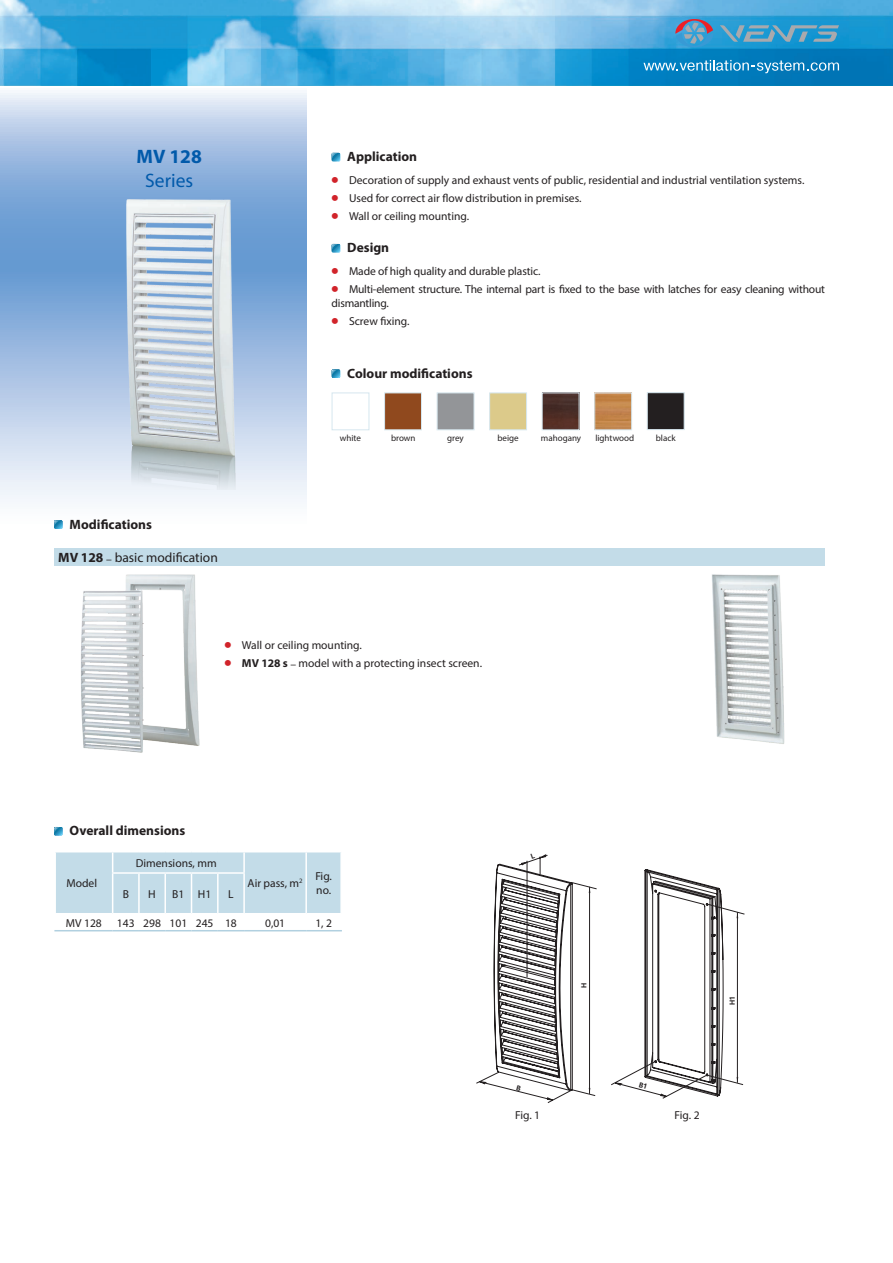
<style>
.page{position:relative;width:893px;height:1263px;background:#fff}
.page>*{position:absolute;margin:0;border:0;box-sizing:border-box;transform-origin:0 0}
.t1{font:19.5px "Myriad Pro";color:#015aaa}
.t2{font:700 19.5px "Myriad Pro";color:#015aaa}
.t3{font:700 13.5px "Myriad Pro";color:#231f20}
.t4{font:13.5px "Myriad Pro";color:#231f20}
.t5{font:11.55px "Myriad Pro";color:#231f20}
.t6{font:11.55px/13.8px "Myriad Pro";letter-spacing:-.02em;color:#231f20}
.t7{font:9px "Myriad Pro";color:#231f20}
.t8{font:700 7.35px "Free Set C";color:#231f20}
.s1{font-weight:700}
.s2{font-family:"Free Set C";font-weight:700;font-size:17.4px;color:#d1232a}
</style>
<div class="page">
<svg style="left:0;top:85px;width:306px;height:481px"></svg>
<img style="left:0;top:0;width:893px;height:85px">
<svg style="left:643px;top:60px;width:196px;height:13px;background:#3a98ca"></svg>
<svg style="left:720px;top:25px;width:119px;height:17px;background:#559fc2"></svg>
<svg style="left:675px;top:19px;width:38px;height:28px"></svg>
<svg style="left:54px;top:827px;width:8px;height:8px"></svg>
<svg style="left:54px;top:852px;width:287px;height:79px"></svg>
<hr style="left:244px;top:930px;width:62px;height:1px;background:#b1d0e0">
<hr style="left:306px;top:930px;width:36px;height:1px;background:#b1d0e0">
<svg style="left:332px;top:153px;width:8px;height:8px"></svg>
<svg style="left:332px;top:244px;width:8px;height:8px"></svg>
<div style="left:54px;top:548px;width:771px;height:17px;background:#c3dce8"></div>
<img style="left:70px;top:197px;width:214px;height:292px">
<svg style="left:332px;top:369px;width:8px;height:9px"></svg>
<img style="left:81px;top:574px;width:119px;height:179px">
<img style="left:712px;top:574px;width:73px;height:170px">
<svg style="left:495px;top:864px;width:227px;height:40px"></svg>
<svg style="left:54px;top:520px;width:8px;height:9px"></svg>
<div style="left:332px;top:392px;width:37px;height:38px;border:1px solid #d6e7ef"></div>
<div style="left:384px;top:392px;width:38px;height:38px;background:#90491e;border:1px solid #d6e7ef"></div>
<div style="left:437px;top:392px;width:37px;height:38px;background:#939598;border:1px solid #d6e7ef"></div>
<div style="left:489px;top:392px;width:38px;height:38px;background:#dcca8a;border:1px solid #d6e7ef"></div>
<img style="left:544px;top:394px;width:33px;height:34px">
<img style="left:596px;top:394px;width:34px;height:34px">
<div style="left:594px;top:392px;width:38px;height:38px;border:1px solid #d6e7ef"></div>
<div style="left:647px;top:392px;width:38px;height:38px;background:#231f20;border:1px solid #d6e7ef"></div>
<svg style="left:519px;top:854px;width:29px;height:21px"></svg>
<svg style="left:476px;top:882px;width:121px;height:221px"></svg>
<svg style="left:611px;top:904px;width:134px;height:194px"></svg>
<h1 class="t2" style="left:137px;top:144px;width:67px">MV 128</h1>
<h1 class="t1" style="left:145px;top:168px;width:50px">Series</h1>
<p class="t3" style="left:70px;top:515px;width:84px">Modifications</p>
<p class="t4" style="left:58px;top:549px;width:161px"><span class="s1">MV 128</span> <sub>–</sub> basic modification</p>
<p class="t3" style="left:347px;top:148px;width:71px">Application</p>
<p class="t5" style="left:332px;top:173px;width:474px"><span class="s2">•</span> Decoration of supply and exhaust vents of public, residential and industrial ventilation systems.</p>
<p class="t5" style="left:332px;top:191px;width:251px"><span class="s2">•</span> Used for correct air flow distribution in premises.</p>
<p class="t5" style="left:332px;top:209px;width:139px"><span class="s2">•</span> Wall or ceiling mounting.</p>
<p class="t3" style="left:347px;top:239px;width:43px">Design</p>
<p class="t5" style="left:332px;top:264px;width:210px"><span class="s2">•</span> Made of high quality and durable plastic.</p>
<p class="t6" style="left:332px;top:282px;width:495px"><span class="s2">•</span> Multi-element structure. The internal part is fixed to the base with latches for easy cleaning without dismantling.</p>
<p class="t5" style="left:332px;top:314px;width:79px"><span class="s2">•</span> Screw fixing.</p>
<p class="t3" style="left:347px;top:364px;width:127px">Colour modifications</p>
<p class="t7" style="left:340px;top:433px;width:23px">white</p>
<p class="t7" style="left:391px;top:433px;width:26px">brown</p>
<p class="t7" style="left:447px;top:433px;width:18px">grey</p>
<p class="t7" style="left:497px;top:433px;width:23px">beige</p>
<p class="t7" style="left:541px;top:433px;width:42px">mahogany</p>
<p class="t7" style="left:595px;top:433px;width:40px">lightwood</p>
<p class="t7" style="left:656px;top:433px;width:21px">black</p>
<p class="t5" style="left:225px;top:638px;width:139px"><span class="s2">•</span> Wall or ceiling mounting.</p>
<p class="t5" style="left:225px;top:656px;width:259px"><span class="s2">•</span> <span class="s1">MV 128 s</span> – model with a protecting insect screen.</p>
<p class="t3" style="left:70px;top:822px;width:117px">Overall dimensions</p>
<p class="t5" style="left:136px;top:856px;width:82px">Dimensions, mm</p>
<p class="t5" style="left:66px;top:876px;width:32px">Model</p>
<p class="t5" style="left:123px;top:887px;width:8px">В</p>
<p class="t5" style="left:148px;top:887px;width:9px">H</p>
<p class="t5" style="left:172px;top:887px;width:41px">B1 H1</p>
<p class="t5" style="left:228px;top:887px;width:7px">L</p>
<p class="t5" style="left:248px;top:876px;width:86px">Air pass, m<sup>2</sup> Fig.</p>
<p class="t5" style="left:316px;top:883px;width:16px">no.</p>
<p class="t5" style="left:66px;top:915px;width:37px">MV 128</p>
<p class="t5" style="left:117px;top:915px;width:121px">143 298 101 245 18</p>
<p class="t5" style="left:265px;top:915px;width:22px">0,01</p>
<p class="t5" style="left:315px;top:915px;width:18px">1, 2</p>
<p class="t8" style="left:580px;top:988px;width:7px;rotate:-90deg">H</p>
<p class="t8" style="left:728px;top:1005px;width:10px;rotate:-90deg">H1</p>
<p class="t5" style="left:515px;top:1108px;width:27px">Fig. 1</p>
<p class="t5" style="left:674px;top:1108px;width:27px">Fig. 2</p>
</div>
